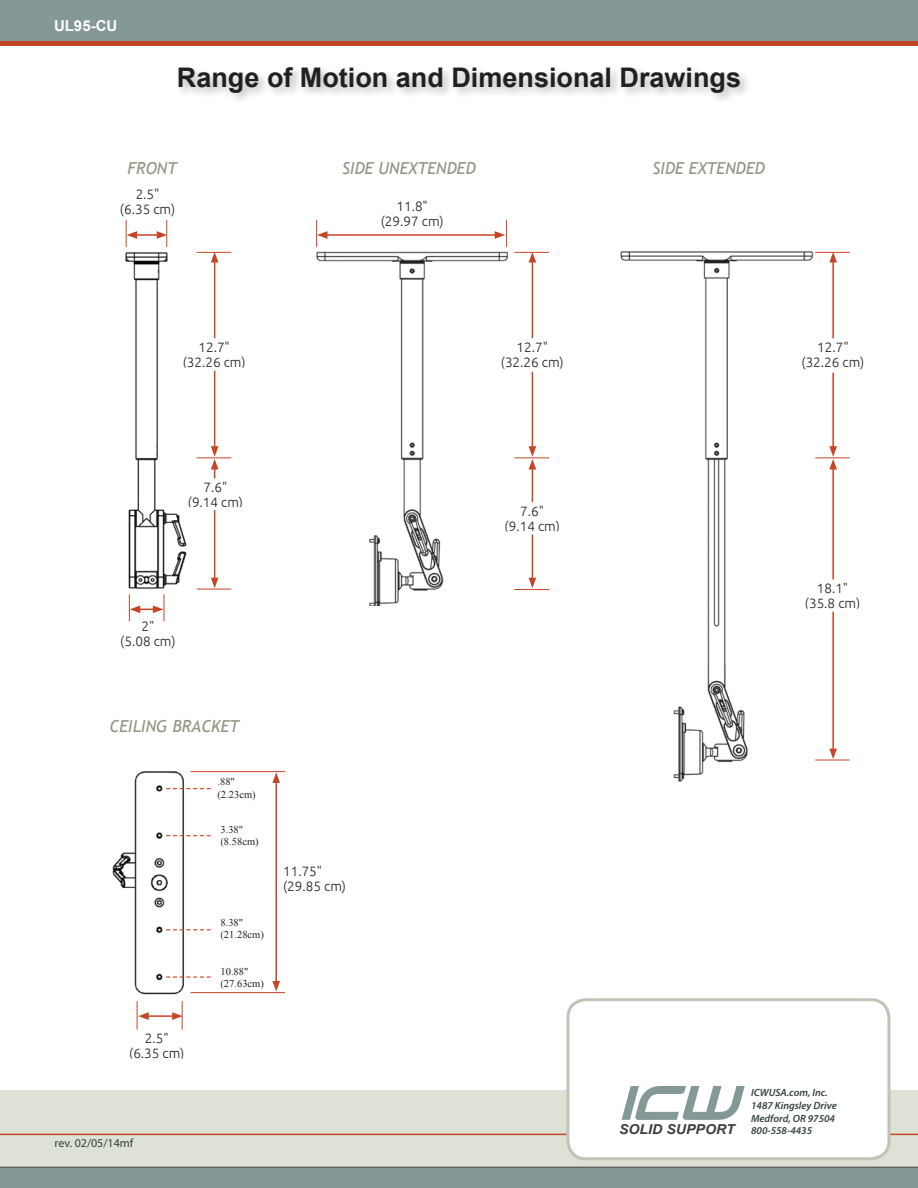
<style>
.page{position:relative;width:918px;height:1188px;background:#fff}
.page>*{position:absolute;margin:0;border:0;box-sizing:border-box;transform-origin:0 0}
.t1{font:700 27px "Arial";color:#231f20}
.t2{font:italic 16.5px "Trebuchet MS";color:#919682}
.t3{font:700 15px "Arial";color:#fff}
.t4{font:italic 700 13.65px "Arial";color:#3e3e3f;scale:1.04 1}
.t5{font:300 13.5px/15px "Ubuntu";color:#231f20;text-align:center}
.t6{font:12px "Myriad Pro";color:#344040}
.t7{font:10.5px/12.6px "Times New Roman";color:#231f20}
.t8{font:italic 600 10.5px/12.6px "Myriad Pro";color:#344040}
.s1{font-family:"Myriad Pro";font-weight:600;font-size:10.5px;color:#344040}
</style>
<div class="page">
<div style="left:0;top:0;width:918px;height:44px;background:#859898"></div>
<div style="left:0;top:41px;width:918px;height:5px;background:#c74527"></div>
<div style="left:0;top:1090px;width:918px;height:98px;background:#dee1d5"></div>
<div style="left:0;top:1167px;width:918px;height:21px;background:#859898"></div>
<hr style="left:0;top:1134px;width:918px;height:1px;background:#c74527">
<img style="left:125px;top:239px;width:81px;height:369px">
<img style="left:620px;top:251px;width:197px;height:531px">
<img style="left:316px;top:243px;width:192px;height:362px">
<div style="left:175px;top:65px;width:577px;height:40px;background:#231f20;opacity:.3"></div>
<div style="left:568px;top:1000px;width:321px;height:159px;background:#fff;border-radius:18px"></div>
<div style="left:566px;top:998px;width:324px;height:162px;border:3px solid #c3c2b7;border-radius:18px"></div>
<svg style="left:622px;top:1086px;width:123px;height:34px"></svg>
<hr style="left:197px;top:252px;width:34px;height:1px;background:#c74527">
<hr style="left:197px;top:589px;width:34px;height:1px;background:#c74527">
<hr style="left:197px;top:458px;width:34px;height:1px;background:#c74527">
<hr style="left:214px;top:260px;width:1px;height:189px;background:#c74527">
<svg style="left:211px;top:252px;width:7px;height:11px"></svg>
<hr style="left:214px;top:467px;width:1px;height:113px;background:#c74527">
<svg style="left:211px;top:446px;width:7px;height:24px"></svg>
<svg style="left:211px;top:578px;width:7px;height:10px"></svg>
<div style="left:176px;top:340px;width:77px;height:29px;background:#fff"></div>
<div style="left:183px;top:480px;width:65px;height:29px;background:#fff"></div>
<hr style="left:514px;top:252px;width:35px;height:1px;background:#c74527">
<hr style="left:514px;top:589px;width:35px;height:1px;background:#c74527">
<hr style="left:514px;top:458px;width:35px;height:1px;background:#c74527">
<hr style="left:532px;top:260px;width:1px;height:189px;background:#c74527">
<svg style="left:529px;top:252px;width:7px;height:11px"></svg>
<hr style="left:532px;top:467px;width:1px;height:113px;background:#c74527">
<svg style="left:529px;top:446px;width:7px;height:24px"></svg>
<svg style="left:529px;top:578px;width:7px;height:10px"></svg>
<div style="left:495px;top:340px;width:75px;height:30px;background:#fff"></div>
<div style="left:501px;top:504px;width:63px;height:29px;background:#fff"></div>
<hr style="left:815px;top:252px;width:35px;height:1px;background:#c74527">
<hr style="left:815px;top:760px;width:35px;height:1px;background:#c74527">
<hr style="left:815px;top:458px;width:35px;height:1px;background:#c74527">
<hr style="left:832px;top:260px;width:2px;height:189px;background:#c74527">
<svg style="left:829px;top:252px;width:8px;height:11px"></svg>
<hr style="left:832px;top:467px;width:2px;height:284px;background:#c74527">
<svg style="left:829px;top:446px;width:8px;height:24px"></svg>
<svg style="left:829px;top:749px;width:8px;height:10px"></svg>
<div style="left:796px;top:340px;width:74px;height:31px;background:#fff"></div>
<div style="left:800px;top:581px;width:66px;height:29px;background:#fff"></div>
<hr style="left:135px;top:234px;width:24px;height:2px;background:#c74527">
<hr style="left:325px;top:234px;width:172px;height:2px;background:#c74527">
<svg style="left:126px;top:220px;width:11px;height:27px"></svg>
<svg style="left:316px;top:220px;width:12px;height:27px"></svg>
<svg style="left:157px;top:220px;width:10px;height:27px"></svg>
<svg style="left:495px;top:220px;width:12px;height:27px"></svg>
<svg style="left:129px;top:594px;width:36px;height:27px"></svg>
<hr style="left:146px;top:1015px;width:28px;height:2px;background:#c74527">
<svg style="left:138px;top:1012px;width:11px;height:8px"></svg>
<svg style="left:172px;top:1012px;width:10px;height:8px"></svg>
<hr style="left:137px;top:1001px;width:1px;height:41px;background:#c74527">
<hr style="left:182px;top:1001px;width:1px;height:41px;background:#c74527">
<div style="left:124px;top:1031px;width:66px;height:29px;background:#fff"></div>
<img style="left:112px;top:771px;width:75px;height:224px">
<div style="left:218px;top:964px;width:56px;height:30px;border:3px solid #fff"></div>
<hr style="left:190px;top:771px;width:95px;height:1px;background:#c74527">
<svg style="left:166px;top:788px;width:45px;height:1px"></svg>
<svg style="left:166px;top:835px;width:45px;height:1px"></svg>
<svg style="left:166px;top:929px;width:45px;height:1px"></svg>
<svg style="left:166px;top:976px;width:45px;height:2px"></svg>
<hr style="left:190px;top:992px;width:95px;height:1px;background:#c74527">
<hr style="left:275px;top:781px;width:2px;height:202px;background:#c74527">
<svg style="left:272px;top:772px;width:8px;height:11px"></svg>
<svg style="left:272px;top:981px;width:8px;height:11px"></svg>
<p class="t3" style="left:54px;top:16px;width:65px">UL95-CU</p>
<h1 class="t1" style="left:177px;top:60px;width:566px">Range of Motion and Dimensional Drawings</h1>
<p class="t2" style="left:128px;top:159px;width:51px">FRONT</p>
<p class="t2" style="left:342px;top:159px;width:135px">SIDE UNEXTENDED</p>
<p class="t2" style="left:652px;top:159px;width:114px">SIDE EXTENDED</p>
<p class="t5" style="left:381px;top:198px;width:64px">11.8" (29.97 cm)</p>
<p class="t5" style="left:120px;top:187px;width:57px">2.5" (6.35 cm)</p>
<p class="t5" style="left:183px;top:339px;width:64px">12.7" (32.26 cm)</p>
<p class="t5" style="left:188px;top:479px;width:57px">7.6" (9.14 cm)</p>
<p class="t5" style="left:120px;top:619px;width:57px">2"<br>(5.08 cm)</p>
<p class="t2" style="left:110px;top:717px;width:131px">CEILING BRACKET</p>
<p class="t7" style="left:218px;top:775px;width:40px">.88" (2.23cm)</p>
<p class="t7" style="left:220px;top:823px;width:40px">3.38" (8.58cm)</p>
<p class="t5" style="left:129px;top:1030px;width:57px">2.5" (6.35 cm)</p>
<p class="t7" style="left:220px;top:916px;width:45px">8.38" (21.28cm)</p>
<p class="t7" style="left:220px;top:965px;width:45px">10.88" (27.63cm)</p>
<p class="t5" style="left:283px;top:863px;width:64px;text-align:left">11.75" (29.85 cm)</p>
<p class="t5" style="left:501px;top:339px;width:64px">12.7" (32.26 cm)</p>
<p class="t5" style="left:505px;top:503px;width:57px">7.6" (9.14 cm)</p>
<p class="t5" style="left:802px;top:339px;width:64px">12.7" (32.26 cm)</p>
<p class="t5" style="left:805px;top:580px;width:57px">18.1" (35.8 cm)</p>
<p class="t6" style="left:55px;top:1136px;width:80px">rev. 02/05/14mf</p>
<p class="t8" style="left:751px;top:1086px;width:87px">ICWUSA.com, Inc.<br>1487 Kingsley Drive<br>Medford, OR 97504</p>
<p class="t4" style="left:619px;top:1120px;width:187px">SOLID SUPPORT <span class="s1">800-558-4435</span></p>
</div>
